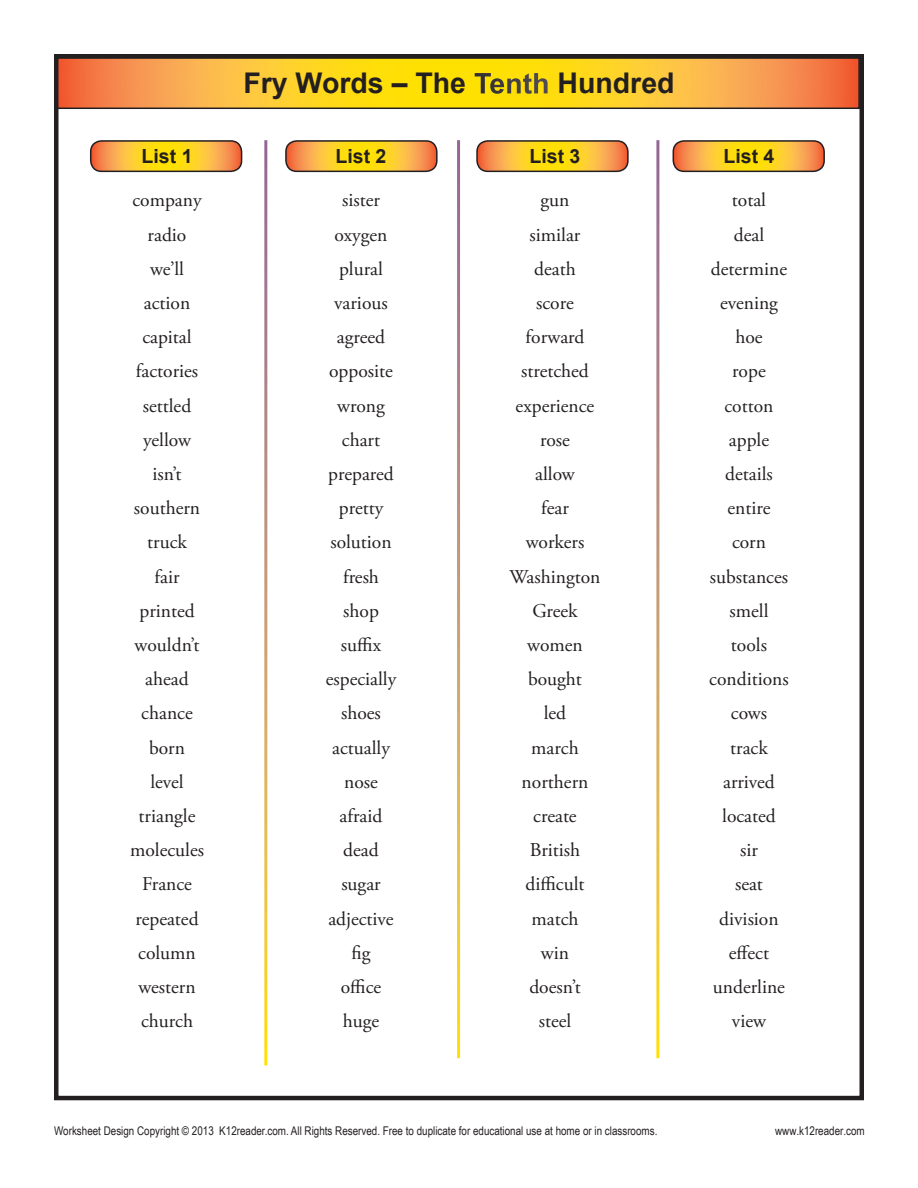
<style>
.page{position:relative;width:918px;height:1188px;background:#fff}
.page>*{position:absolute;margin:0;border:0;box-sizing:border-box;transform-origin:0 0}
.t1{font:700 28.5px "Arial";color:#231f20}
.t2{font:19.5px/34.2px "Adobe Garamond Pro";color:#231f20;text-align:center}
.t3{font:700 19.5px "Arial";color:#231f20}
.t4{font:12px "Arial Narrow";color:#231f20}
.s1{color:#fff}
</style>
<div class="page">
<svg style="left:90px;top:140px;width:153px;height:31px;background:#eab135"></svg>
<svg style="left:285px;top:140px;width:153px;height:31px;background:#eab135"></svg>
<svg style="left:476px;top:140px;width:153px;height:31px;background:#eab135"></svg>
<svg style="left:672px;top:140px;width:153px;height:31px;background:#eab135"></svg>
<svg style="left:59px;top:60px;width:798px;height:46px;background:#fbba2f"></svg>
<div style="left:54px;top:57px;width:806px;height:52px;border:2px solid #231f20"></div>
<div style="left:54px;top:54px;width:810px;height:1046px;border:4px solid #231f20"></div>
<p class="t3" style="left:142px;top:143px;width:52px">List 1</p>
<p class="t2" style="left:130px;top:184px;width:75px">company radio we’ll action capital factories settled yellow isn’t southern truck<br>fair printed wouldn’t ahead chance born level triangle molecules<br>France repeated column western church</p>
<p class="t1" style="left:243px;top:65px;width:433px">Fry Words – The <span class="s1">Tenth</span> Hundred</p>
<p class="t3" style="left:336px;top:143px;width:52px">List 2</p>
<p class="t2" style="left:326px;top:184px;width:72px">sister oxygen plural various agreed opposite wrong chart prepared pretty solution fresh shop suffix especially shoes actually nose afraid dead sugar adjective fig<br>office huge</p>
<p class="t3" style="left:530px;top:143px;width:52px">List 3</p>
<p class="t2" style="left:510px;top:184px;width:92px">gun<br>similar death<br>score forward stretched experience rose<br>allow<br>fear workers<br>Washington<br>Greek women bought<br>led<br>march northern create<br>British difficult match<br>win<br>doesn’t<br>steel</p>
<p class="t3" style="left:724px;top:143px;width:52px">List 4</p>
<p class="t2" style="left:709px;top:184px;width:81px">total<br>deal determine evening hoe<br>rope cotton apple details entire corn substances smell tools conditions cows<br>track arrived located<br>sir<br>seat division effect underline view</p>
<p class="t4" style="left:54px;top:1122px;width:605px">Worksheet Design Copyright © 2013 K12reader.com. All Rights Reserved. Free to duplicate for educational use at home or in classrooms.</p>
<p class="t4" style="left:775px;top:1122px;width:91px">www.k12reader.com</p>
</div>
